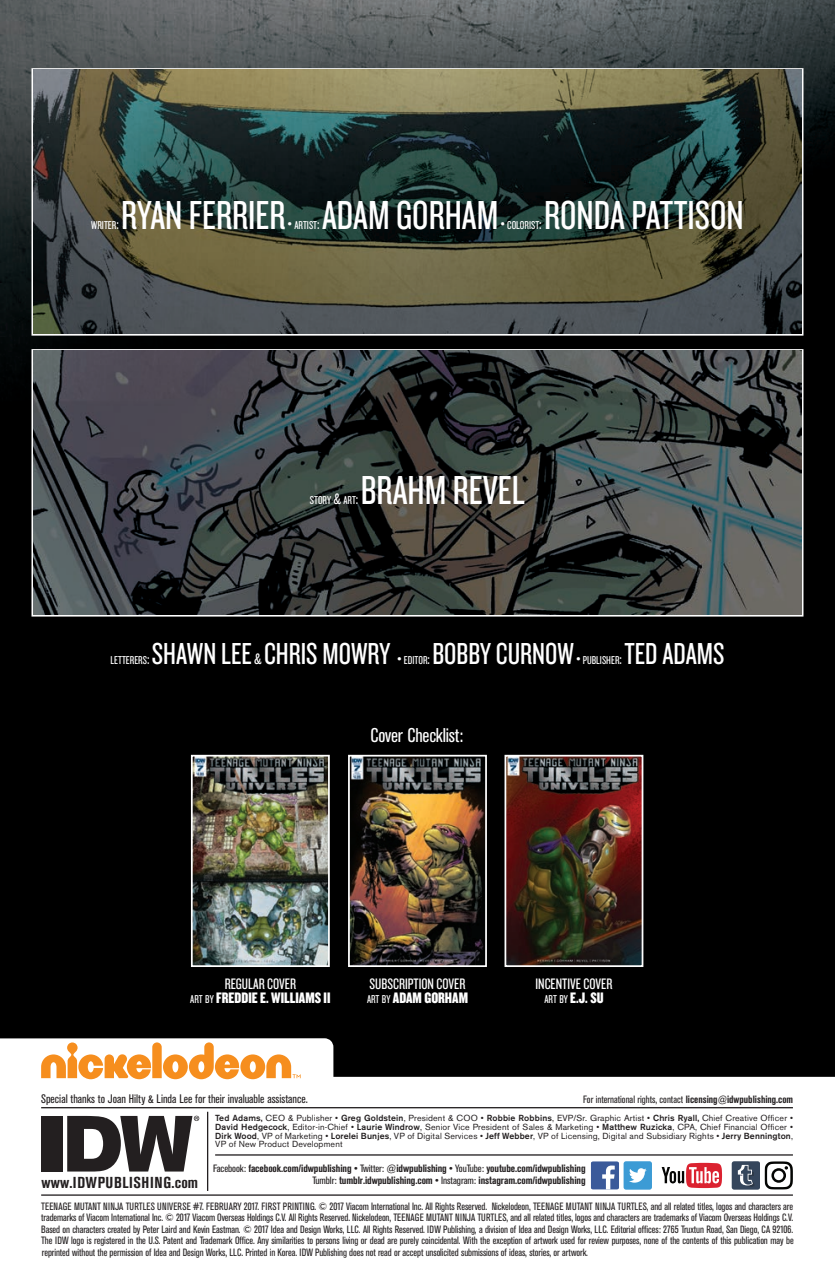
<style>
.page{position:relative;width:835px;height:1284px;background:#fff}
.page>*{position:absolute;margin:0;border:0;box-sizing:border-box;transform-origin:0 0}
.t1{font:42px "Knockout HTF28 Junior Featherwt";color:#fff}
.t2{font:31.5px "Knockout HTF28 Junior Featherwt";color:#fff}
.t3{font:condensed 19.78px "Akzidenz Grotesk BE";letter-spacing:-.01em;color:#fff}
.t4{font:15.75px "Knockout HTF69 Full Liteweight";color:#fff}
.t5{font:15.75px "Knockout HTF28 Junior Featherwt";color:#fff}
.t6{font:700 condensed 15.75px "Akzidenz Grotesk BE";letter-spacing:.03em;color:#231f20;scale:1.04 1}
.t7{font:condensed 12.25px "Akzidenz Grotesk BE";color:#231f20}
.t8{font:11.9px "Knockout HTF28 Junior Featherwt";color:#fff}
.t9{font:condensed 10.5px/11.4px "Akzidenz Grotesk BE";letter-spacing:-.005em;color:#231f20;text-align:justify}
.t10{font:700 condensed 10.5px/12.2px "Akzidenz Grotesk BE";letter-spacing:-.01em;color:#231f20;text-align:right;scale:1.05 1}
.t11{font:8.75px/8.8px "Akzidenz Grotesk BE";letter-spacing:.015em;color:#231f20;text-align:justify}
.s1{font-size:15.75px}
.s2{font-size:11.9px}
.s3{font-family:"Knockout HTF28 Junior Featherwt";font-size:11.9px}
.s4{font-weight:700}
.s5{font-weight:500}
.s6{font-weight:400}
</style>
<div class="page">
<img style="left:0;top:0;width:835px;height:1038px">
<img style="left:33px;top:351px;width:769px;height:264px">
<img style="left:33px;top:70px;width:769px;height:264px">
<img style="left:194px;top:758px;width:133px;height:206px">
<div style="left:191px;top:755px;width:139px;height:212px;border:2px solid #fff"></div>
<img style="left:351px;top:758px;width:133px;height:206px">
<div style="left:348px;top:755px;width:139px;height:212px;border:2px solid #fff"></div>
<img style="left:507px;top:758px;width:133px;height:206px">
<div style="left:504px;top:755px;width:139px;height:212px;border:2px solid #fff"></div>
<svg style="left:0;top:1038px;width:835px;height:158px"></svg>
<svg style="left:41px;top:1042px;width:260px;height:37px"></svg>
<div style="left:41px;top:1116px;width:21px;height:55px;background:#231f20"></div>
<svg style="left:67px;top:1115px;width:132px;height:56px"></svg>
<hr style="left:41px;top:1194px;width:752px;height:1px;background:#231f20">
<hr style="left:41px;top:1107px;width:752px;height:1px;background:#231f20">
<hr style="left:215px;top:1154px;width:578px;height:1px;background:#231f20">
<hr style="left:207px;top:1111px;width:1px;height:80px;background:#231f20">
<div style="left:623px;top:1161px;width:29px;height:28px;background:#3c9bd5;border-radius:3px"></div>
<svg style="left:629px;top:1168px;width:17px;height:14px"></svg>
<div style="left:591px;top:1161px;width:28px;height:28px;background:#3b5a9a;border-radius:2px"></div>
<svg style="left:602px;top:1165px;width:13px;height:24px"></svg>
<div style="left:657px;top:1161px;width:70px;height:28px;background:#fff;border-radius:3px"></div>
<svg style="left:661px;top:1162px;width:61px;height:26px"></svg>
<svg style="left:764px;top:1161px;width:29px;height:28px"></svg>
<div style="left:732px;top:1161px;width:28px;height:28px;background:#35465c;border-radius:3px"></div>
<svg style="left:738px;top:1165px;width:16px;height:21px"></svg>
<h1 class="t1" style="left:322px;top:190px;width:178px">ADAM GORHAM</h1>
<h1 class="t1" style="left:544px;top:190px;width:201px">RONDA PATTISON</h1>
<h1 class="t1" style="left:121px;top:190px;width:166px">RYAN FERRIER</h1>
<p class="t8" style="left:288px;top:218px;width:33px"><span class="s1">•</span> ARTIST<span class="s1">:</span></p>
<p class="t8" style="left:501px;top:218px;width:42px"><span class="s1">•</span> COLORIST<span class="s1">:</span></p>
<p class="t8" style="left:91px;top:218px;width:29px">WRITER<span class="s1">:</span></p>
<h1 class="t1" style="left:361px;top:465px;width:166px">BRAHM REVEL</h1>
<p class="t8" style="left:310px;top:493px;width:50px">STORY <span class="s1">&amp;</span> ART<span class="s1">:</span></p>
<h2 class="t2" style="left:110px;top:635px;width:616px"><span class="s2">LETTERERS</span><span class="s1">:</span> SHAWN LEE <span class="s1">&amp;</span> CHRIS MOWRY <span class="s1">•</span> <span class="s2">EDITOR</span><span class="s1">:</span> BOBBY CURNOW<span class="s1">•</span> <span class="s2">PUBLISHER</span><span class="s1">:</span> TED ADAMS</h2>
<h3 class="t3" style="left:370px;top:728px;width:94px">Cover Checklist:</h3>
<h3 class="t5" style="left:225px;top:974px;width:73px">REGULAR COVER</h3>
<h3 class="t4" style="left:190px;top:988px;width:142px"><span class="s3">ART BY</span> FREDDIE E. WILLIAMS II</h3>
<h3 class="t5" style="left:370px;top:974px;width:97px">SUBSCRIPTION COVER</h3>
<h3 class="t4" style="left:367px;top:988px;width:103px"><span class="s3">ART BY</span> ADAM GORHAM</h3>
<h3 class="t5" style="left:535px;top:974px;width:78px">INCENTIVE COVER</h3>
<h3 class="t4" style="left:544px;top:988px;width:61px"><span class="s3">ART BY</span> E.J. SU</h3>
<p class="t7" style="left:41px;top:1094px;width:268px">Special thanks to Joan Hilty &amp; Linda Lee for their invaluable assistance.</p>
<p class="t9" style="left:583px;top:1095px;width:211px">For international rights, contact <span class="s4">licensing@idwpublishing.com</span></p>
<p class="t11" style="left:215px;top:1114px;width:579px"><span class="s5">Ted Adams,</span> CEO &amp; Publisher • <span class="s5">Greg Goldstein</span>, President &amp; COO • <span class="s5">Robbie Robbins</span>, EVP/Sr. Graphic Artist • <span class="s5">Chris Ryall,</span> Chief Creative Officer • <span class="s5">David Hedgecock</span>, Editor-in-Chief • <span class="s5">Laurie Windrow</span>, Senior Vice President of Sales &amp; Marketing • <span class="s5">Matthew Ruzicka</span>, CPA, Chief Financial Officer • <span class="s5">Dirk Wood</span>, VP of Marketing • <span class="s5">Lorelei Bunjes</span>, VP of Digital Services • <span class="s5">Jeff Webber</span>, VP of Licensing, Digital and Subsidiary Rights • <span class="s5">Jerry Bennington</span>, VP of New Product Development</p>
<h3 class="t6" style="left:42px;top:1176px;width:152px">www.IDWPUBLISHING.com</h3>
<p class="t10" style="left:213px;top:1163px;width:356px"><span class="s6">Facebook:</span> facebook.com/idwpublishing <span class="s6">• Twitter:</span> @idwpublishing <span class="s6">• YouTube:</span> youtube.com/idwpublishing<br><span class="s6">Tumblr:</span> tumblr.idwpublishing.com <span class="s6">• Instagram:</span> instagram.com/idwpublishing</p>
<p class="t9" style="left:41px;top:1201px;width:754px">TEENAGE MUTANT NINJA TURTLES UNIVERSE #7. FEBRUARY 2017. FIRST PRINTING. © 2017 Viacom International Inc. All Rights Reserved. Nickelodeon, TEENAGE MUTANT NINJA TURTLES, and all related titles, logos and characters are trademarks of Viacom International Inc. © 2017 Viacom Overseas Holdings C.V. All Rights Reserved. Nickelodeon, TEENAGE MUTANT NINJA TURTLES, and all related titles, logos and characters are trademarks of Viacom Overseas Holdings C.V.<br>Based on characters created by Peter Laird and Kevin Eastman. © 2017 Idea and Design Works, LLC. All Rights Reserved. IDW Publishing, a division of Idea and Design Works, LLC. Editorial offices: 2765 Truxtun Road, San Diego, CA 92106.<br>The IDW logo is registered in the U.S. Patent and Trademark Office. Any similarities to persons living or dead are purely coincidental. With the exception of artwork used for review purposes, none of the contents of this publication may be reprinted without the permission of Idea and Design Works, LLC. Printed in Korea. IDW Publishing does not read or accept unsolicited submissions of ideas, stories, or artwork.</p>
</div>
